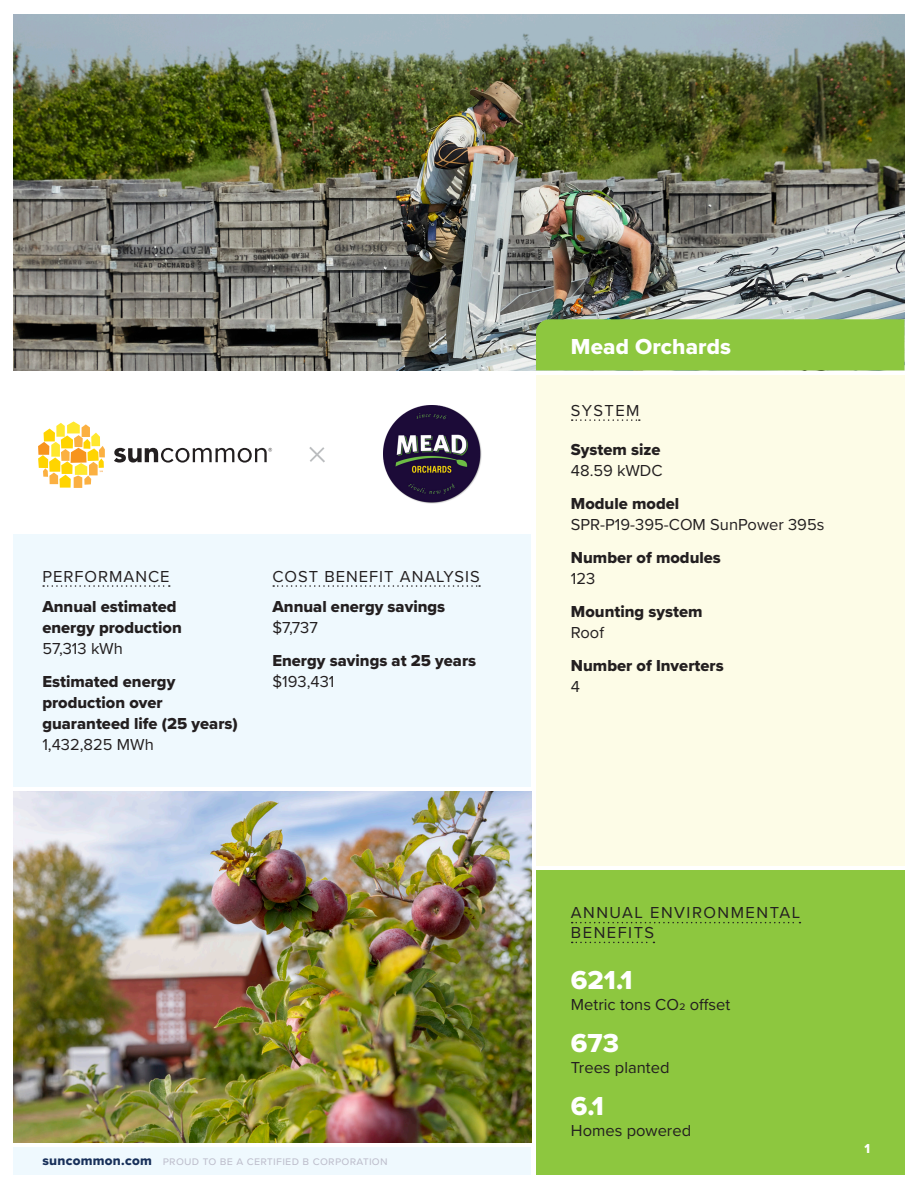
<style>
.page{position:relative;width:918px;height:1188px;background:#fff}
.page>*{position:absolute;margin:0;border:0;box-sizing:border-box;transform-origin:0 0}
.EnviroNumbers{font:27px "Proxima Nova Extrabld";color:#fff}
.H1_-_Title{font:22.5px "Proxima Nova Extrabld";letter-spacing:.005em;color:#fff}
.Li-1{font:16.5px/21px "Proxima Nova Extrabld";color:#231f20}
.EnviroText{font:16.5px "Proxima Nova";color:#231f20}
.Li-1-2{font:16.5px/21px "Proxima Nova";color:#231f20}
.H2_-_System{font:16.5px/19.8px "Proxima Nova";letter-spacing:.09em;color:#231f20}
.H3_-_Small_Headers{font:16.5px "Proxima Nova";letter-spacing:.06em;color:#231f20}
.t1{font:13.5px "Proxima Nova Cond Extrabld";color:#fff}
.t2{font:12px "Proxima Nova";letter-spacing:.02em;color:#bebecc}
.s1{font-family:"Proxima Nova"}
.s2{font-family:"Proxima Nova Extrabld";font-size:13.5px;color:#18305a}
.s3{font-family:"Proxima Nova Extrabld"}
</style>
<div class="page">
<div style="left:536px;top:375px;width:368px;height:490px;background:#fdfce7"></div>
<svg style="left:38px;top:421px;width:67px;height:67px"></svg>
<svg style="left:114px;top:448px;width:158px;height:15px"></svg>
<div style="left:14px;top:534px;width:517px;height:253px;background:#eff9fe"></div>
<div style="left:536px;top:870px;width:368px;height:304px;background:#8dc73f"></div>
<div style="left:14px;top:1147px;width:517px;height:27px;background:#eff9fe"></div>
<img style="left:14px;top:15px;width:890px;height:355px">
<div style="left:536px;top:319px;width:369px;height:51px;background:#8dc73f"></div>
<img style="left:384px;top:405px;width:98px;height:99px">
<img style="left:14px;top:792px;width:517px;height:351px">
<svg style="left:572px;top:419px;width:68px;height:2px"></svg>
<svg style="left:572px;top:922px;width:228px;height:1px"></svg>
<svg style="left:572px;top:942px;width:82px;height:1px"></svg>
<svg style="left:273px;top:585px;width:207px;height:2px"></svg>
<svg style="left:43px;top:585px;width:127px;height:2px"></svg>
<p class="H3_-_Small_Headers" style="left:42px;top:564px;width:129px">PERFORMANCE</p>
<p class="Li-1" style="left:42px;top:595px;width:141px">Annual estimated energy production<br><span class="s1">57,313 kWh</span></p>
<p class="Li-1" style="left:42px;top:670px;width:197px">Estimated energy production over guaranteed life (25 years)<br><span class="s1">1,432,825 MWh</span></p>
<p class="H3_-_Small_Headers" style="left:272px;top:564px;width:209px">COST BENEFIT ANALYSIS</p>
<p class="Li-1" style="left:272px;top:595px;width:174px">Annual energy savings <span class="s1">$7,737</span></p>
<p class="Li-1" style="left:272px;top:649px;width:205px">Energy savings at 25 years <span class="s1">$193,431</span></p>
<p class="t2" style="left:42px;top:1152px;width:347px"><span class="s2">suncommon.com</span> proud to be a certified b corporation</p>
<p class="H1_-_Title" style="left:571px;top:329px;width:162px">Mead Orchards</p>
<p class="H2_-_System" style="left:571px;top:400px;width:70px">SYSTEM</p>
<p class="Li-1" style="left:571px;top:438px;width:93px">System size<br><span class="s1">48.59 kWDC</span></p>
<p class="Li-1-2" style="left:571px;top:492px;width:255px"><span class="s3">Module model<br></span>SPR-P19-395-COM SunPower 395s</p>
<p class="Li-1" style="left:571px;top:546px;width:151px">Number of modules<br><span class="s1">123</span></p>
<p class="Li-1" style="left:571px;top:600px;width:133px">Mounting system<br><span class="s1">Roof</span></p>
<p class="Li-1" style="left:571px;top:654px;width:154px">Number of Inverters<br><span class="s1">4</span></p>
<p class="H2_-_System" style="left:571px;top:902px;width:231px">ANNUAL ENVIRONMENTAL<br>BENEFITS</p>
<p class="EnviroNumbers" style="left:571px;top:960px;width:63px">621.1</p>
<p class="EnviroText" style="left:571px;top:992px;width:161px">Metric tons CO2 offset</p>
<p class="EnviroNumbers" style="left:571px;top:1023px;width:50px">673</p>
<p class="EnviroText" style="left:571px;top:1055px;width:100px">Trees planted</p>
<p class="EnviroNumbers" style="left:571px;top:1086px;width:35px">6.1</p>
<p class="EnviroText" style="left:571px;top:1118px;width:122px">Homes powered</p>
<p class="t1" style="left:865px;top:1139px;width:7px">1</p>
</div>
